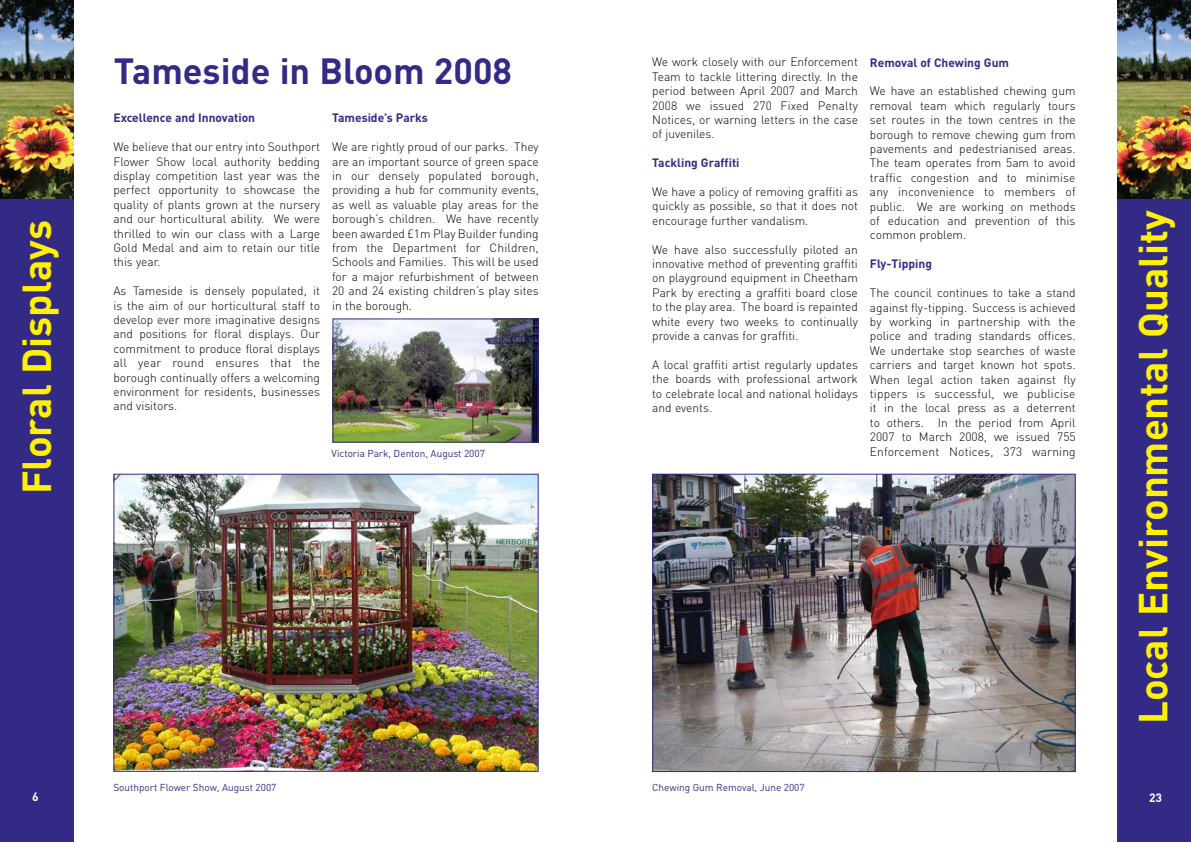
<style>
.page{position:relative;width:1191px;height:842px;background:#fff}
.page>*{position:absolute;margin:0;border:0;box-sizing:border-box;transform-origin:0 0}
.t1{font:700 40px "DIN";color:#fff200}
.t2{font:700 36px "DIN";color:#332a86}
.t3{font:300 12px/14.4px "DIN";color:#000;text-align:justify}
.t4{font:700 12px "DIN";color:#332a86}
.t5{font:700 12px "DIN";color:#fff}
.t6{font:10px "DIN";color:#332a86}
</style>
<div class="page">
<div style="left:1117px;top:0;width:74px;height:842px;background:#332a86"></div>
<div style="left:0;top:0;width:74px;height:842px;background:#332a86"></div>
<img style="left:654px;top:476px;width:419px;height:294px">
<div style="left:652px;top:474px;width:423px;height:298px;border:1px solid #332a86"></div>
<img style="left:334px;top:320px;width:203px;height:121px">
<div style="left:332px;top:318px;width:207px;height:125px;border:1px solid #332a86"></div>
<img style="left:115px;top:476px;width:421px;height:294px">
<div style="left:113px;top:474px;width:425px;height:298px;border:1px solid #332a86"></div>
<img style="left:0;top:0;width:74px;height:198px">
<img style="left:1117px;top:0;width:74px;height:198px">
<p class="t3" style="left:652px;top:55px;width:207px">We work closely with our Enforcement Team to tackle littering directly. In the period between April 2007 and March 2008 we issued 270 Fixed Penalty Notices, or warning letters in the case of juveniles.</p>
<p class="t4" style="left:652px;top:155px;width:89px">Tackling Graffiti</p>
<p class="t3" style="left:652px;top:184px;width:207px">We have a policy of removing graffiti as quickly as possible, so that it does not encourage further vandalism.</p>
<p class="t3" style="left:652px;top:242px;width:207px">We have also successfully piloted an innovative method of preventing graffiti on playground equipment in Cheetham Park by erecting a graffiti board close to the play area. The board is repainted white every two weeks to continually provide a canvas for graffiti.</p>
<p class="t3" style="left:652px;top:357px;width:207px">A local graffiti artist regularly updates the boards with professional artwork to celebrate local and national holidays and events.</p>
<p class="t4" style="left:870px;top:54px;width:141px">Removal of Chewing Gum</p>
<p class="t3" style="left:870px;top:84px;width:207px">We have an established chewing gum removal team which regularly tours set routes in the town centres in the borough to remove chewing gum from pavements and pedestrianised areas.<br>The team operates from 5am to avoid traffic congestion and to minimise any inconvenience to members of public. We are working on methods of education and prevention of this common problem.</p>
<p class="t4" style="left:870px;top:256px;width:64px">Fly-Tipping</p>
<p class="t3" style="left:870px;top:285px;width:207px">The council continues to take a stand against fly-tipping. Success is achieved by working in partnership with the police and trading standards offices.<br>We undertake stop searches of waste carriers and target known hot spots.<br>When legal action taken against fly tippers is successful, we publicise it in the local press as a deterrent to others. In the period from April 2007 to March 2008, we issued 755</p>
<h2 class="t2" style="left:114px;top:48px;width:400px">Tameside in Bloom 2008</h2>
<p class="t4" style="left:113px;top:110px;width:143px">Excellence and Innovation</p>
<p class="t3" style="left:113px;top:140px;width:208px">We believe that our entry into Southport Flower Show local authority bedding display competition last year was the perfect opportunity to showcase the quality of plants grown at the nursery and our horticultural ability. We were thrilled to win our class with a Large Gold Medal and aim to retain our title this year.</p>
<p class="t3" style="left:113px;top:284px;width:208px">As Tameside is densely populated, it is the aim of our horticultural staff to develop ever more imaginative designs and positions for floral displays. Our commitment to produce floral displays all year round ensures that the borough continually offers a welcoming environment for residents, businesses and visitors.</p>
<p class="t4" style="left:332px;top:110px;width:97px">Tameside’s Parks</p>
<p class="t3" style="left:332px;top:140px;width:208px">We are rightly proud of our parks. They are an important source of green space in our densely populated borough, providing a hub for community events, as well as valuable play areas for the borough’s children. We have recently been awarded £1m Play Builder funding from the Department for Children, Schools and Families. This will be used for a major refurbishment of between 20 and 24 existing children’s play sites in the borough.</p>
<h1 class="t1" style="left:11px;top:494px;width:275px;rotate:-90deg">Floral Displays</h1>
<h1 class="t1" style="left:1127px;top:724px;width:515px;rotate:-90deg">Local Environmental Quality</h1>
<p class="t6" style="left:331px;top:447px;width:155px">Victoria Park, Denton, August 2007</p>
<p class="t3" style="left:870px;top:444px;width:207px">Enforcement Notices, 373 warning</p>
<p class="t6" style="left:652px;top:781px;width:154px">Chewing Gum Removal, June 2007</p>
<p class="t6" style="left:113px;top:781px;width:164px">Southport Flower Show, August 2007</p>
<p class="t5" style="left:32px;top:789px;width:8px">6</p>
<p class="t5" style="left:1149px;top:789px;width:15px">23</p>
</div>
